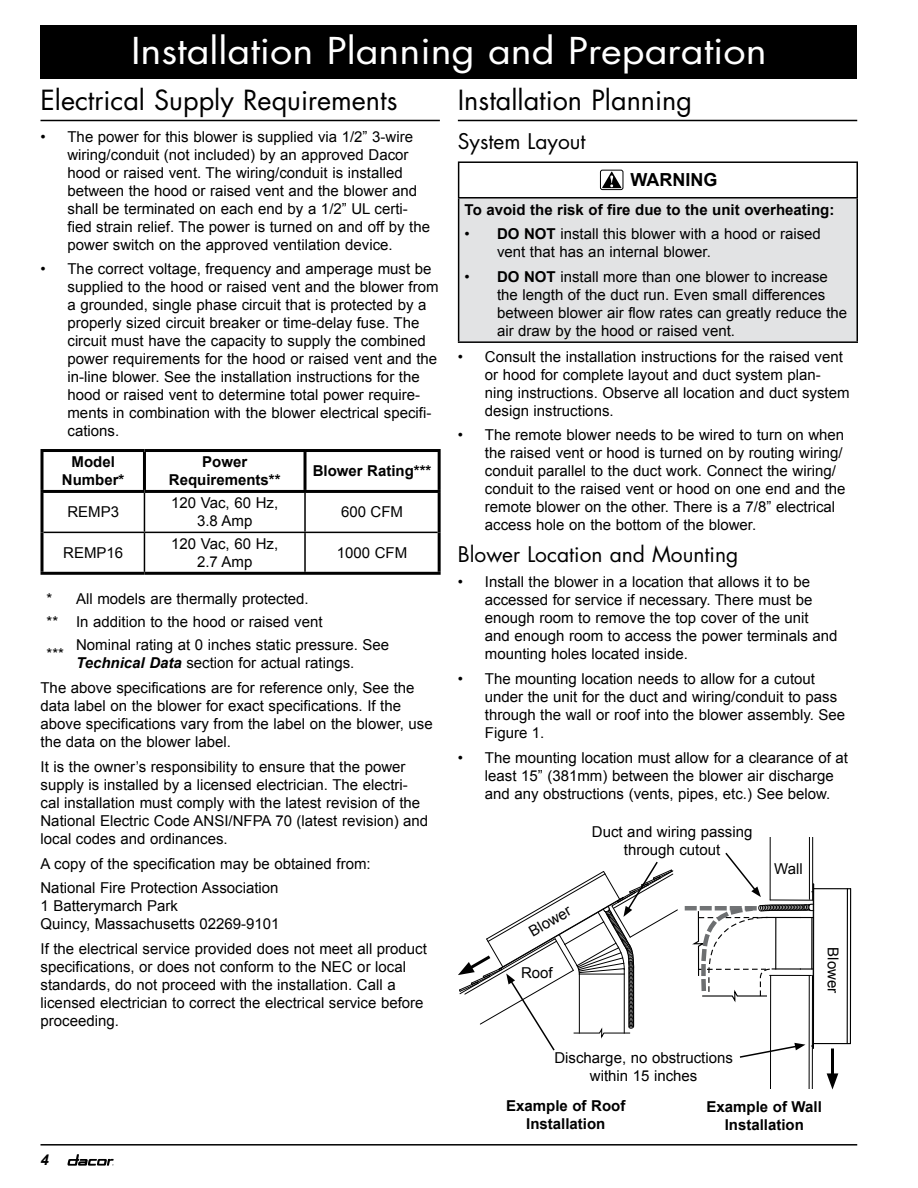
<style>
.page{position:relative;width:918px;height:1188px;background:#fff}
.page>*{position:absolute;margin:0;border:0;box-sizing:border-box;transform-origin:0 0}
.t1{font:36px "Futura Std";color:#fff;scale:1.1 1}
.t2{font:27px "Futura Std";color:#000}
.t3{font:21px "Futura Std";color:#000}
.t4{font:700 18px "Arial";color:#000}
.t5{font:15px/18px "Arial";color:#000}
.t6{font:700 15px/18px "Arial";color:#000;text-align:center}
.t7{font:italic 700 15px "Arial";color:#000}
.s1{font-weight:700;font-style:italic}
.s2{font-weight:700}
</style>
<div class="page">
<svg style="left:68px;top:1154px;width:46px;height:12px"></svg>
<hr style="left:40px;top:1144px;width:817px;height:2px;background:#000">
<hr style="left:850px;top:889px;width:1px;height:155px;background:#000">
<hr style="left:814px;top:888px;width:37px;height:1px;background:#000">
<hr style="left:814px;top:1043px;width:36px;height:1px;background:#000">
<hr style="left:813px;top:884px;width:1px;height:164px;background:#000">
<hr style="left:847px;top:889px;width:1px;height:155px;background:#000">
<hr style="left:809px;top:837px;width:1px;height:62px;background:#000">
<hr style="left:809px;top:975px;width:1px;height:113px;background:#000">
<hr style="left:770px;top:837px;width:1px;height:63px;background:#000">
<hr style="left:770px;top:975px;width:1px;height:113px;background:#000">
<hr style="left:812px;top:837px;width:1px;height:63px;background:#000">
<hr style="left:812px;top:975px;width:1px;height:113px;background:#000">
<hr style="left:770px;top:900px;width:43px;height:1px;background:#000">
<svg style="left:685px;top:904px;width:128px;height:100px"></svg>
<hr style="left:458px;top:120px;width:399px;height:1px;background:#000">
<div style="left:459px;top:198px;width:398px;height:144px;background:#e2e3e4"></div>
<hr style="left:458px;top:161px;width:400px;height:2px;background:#000">
<hr style="left:458px;top:163px;width:1px;height:34px;background:#000">
<hr style="left:856px;top:163px;width:2px;height:34px;background:#000">
<hr style="left:458px;top:197px;width:400px;height:2px;background:#000">
<hr style="left:458px;top:199px;width:1px;height:142px;background:#000">
<hr style="left:856px;top:199px;width:2px;height:142px;background:#000">
<hr style="left:458px;top:341px;width:400px;height:2px;background:#000">
<div style="left:600px;top:170px;width:23px;height:20px;border:1px solid #000;border-radius:2px"></div>
<svg style="left:602px;top:171px;width:20px;height:17px"></svg>
<div style="left:40px;top:25px;width:817px;height:54px;background:#000"></div>
<hr style="left:40px;top:120px;width:400px;height:1px;background:#000">
<svg style="left:40px;top:493px;width:4px;height:39px"></svg>
<hr style="left:438px;top:493px;width:3px;height:39px;background:#000">
<svg style="left:40px;top:532px;width:4px;height:40px"></svg>
<hr style="left:438px;top:532px;width:3px;height:40px;background:#000">
<hr style="left:40px;top:572px;width:104px;height:3px;background:#000">
<hr style="left:144px;top:572px;width:161px;height:3px;background:#000">
<hr style="left:305px;top:572px;width:136px;height:3px;background:#000">
<hr style="left:144px;top:493px;width:1px;height:39px;background:#000">
<hr style="left:304px;top:493px;width:2px;height:39px;background:#000">
<hr style="left:44px;top:532px;width:100px;height:1px;background:#000">
<hr style="left:144px;top:532px;width:161px;height:1px;background:#000">
<hr style="left:144px;top:533px;width:1px;height:39px;background:#000">
<hr style="left:305px;top:532px;width:133px;height:1px;background:#000">
<hr style="left:304px;top:533px;width:2px;height:39px;background:#000">
<hr style="left:40px;top:449px;width:104px;height:3px;background:#000">
<svg style="left:40px;top:452px;width:4px;height:38px"></svg>
<hr style="left:144px;top:449px;width:161px;height:3px;background:#000">
<hr style="left:143px;top:452px;width:3px;height:38px;background:#000">
<hr style="left:305px;top:449px;width:136px;height:3px;background:#000">
<hr style="left:304px;top:452px;width:3px;height:38px;background:#000">
<hr style="left:438px;top:452px;width:3px;height:38px;background:#000">
<hr style="left:40px;top:490px;width:104px;height:3px;background:#000">
<hr style="left:144px;top:490px;width:161px;height:3px;background:#000">
<hr style="left:305px;top:490px;width:136px;height:3px;background:#000">
<svg style="left:725px;top:852px;width:36px;height:45px"></svg>
<svg style="left:739px;top:1043px;width:66px;height:15px"></svg>
<hr style="left:831px;top:1048px;width:3px;height:31px;background:#000">
<svg style="left:827px;top:1073px;width:11px;height:17px"></svg>
<svg style="left:458px;top:861px;width:220px;height:190px"></svg>
<h1 class="t1" style="left:131px;top:28px;width:579px">Installation Planning and Preparation</h1>
<h2 class="t2" style="left:40px;top:83px;width:358px">Electrical Supply Requirements</h2>
<p class="t5" style="left:68px;top:127px;width:364px;text-indent:-27px">• The power for this blower is supplied via 1/2” 3-wire wiring/conduit (not included) by an approved Dacor hood or raised vent. The wiring/conduit is installed between the hood or raised vent and the blower and shall be terminated on each end by a 1/2” UL certi&shy;fied strain relief. The power is turned on and off by the power switch on the approved ventilation device.</p>
<p class="t5" style="left:68px;top:260px;width:373px;text-indent:-27px">• The correct voltage, frequency and amperage must be supplied to the hood or raised vent and the blower from a grounded, single phase circuit that is protected by a properly sized circuit breaker or time-delay fuse. The circuit must have the capacity to supply the combined power requirements for the hood or raised vent and the in-line blower. See the installation instructions for the hood or raised vent to determine total power require&shy;ments in combination with the blower electrical specifi&shy;cations.</p>
<p class="t6" style="left:62px;top:454px;width:64px">Model<br>Number*</p>
<p class="t6" style="left:169px;top:454px;width:113px">Power<br>Requirements**</p>
<p class="t6" style="left:313px;top:463px;width:120px">Blower Rating***</p>
<p class="t5" style="left:67px;top:503px;width:53px">REMP3</p>
<p class="t5" style="left:171px;top:494px;width:108px;text-align:center">120 Vac, 60 Hz,<br>3.8 Amp</p>
<p class="t5" style="left:341px;top:503px;width:64px">600 CFM</p>
<p class="t5" style="left:63px;top:544px;width:62px">REMP16</p>
<p class="t5" style="left:171px;top:535px;width:108px;text-align:center">120 Vac, 60 Hz,<br>2.7 Amp</p>
<p class="t5" style="left:337px;top:544px;width:72px">1000 CFM</p>
<p class="t5" style="left:47px;top:588px;width:278px;line-height:23px">* All models are thermally protected. ** In addition to the hood or raised vent</p>
<p class="t5" style="left:47px;top:645px;width:19px">***</p>
<p class="t5" style="left:76px;top:636px;width:315px">Nominal rating at 0 inches static pressure. See<br><span class="s1">Technical Data</span> section for actual ratings.</p>
<p class="t5" style="left:41px;top:679px;width:394px">The above specifications are for reference only, See the data label on the blower for exact specifications. If the above specifications vary from the label on the blower, use the data on the blower label.</p>
<p class="t5" style="left:41px;top:758px;width:389px">It is the owner’s responsibility to ensure that the power supply is installed by a licensed electrician. The electri&shy;cal installation must comply with the latest revision of the National Electric Code ANSI/NFPA 70 (latest revision) and local codes and ordinances.</p>
<p class="t5" style="left:41px;top:851px;width:332px;line-height:24.8px">A copy of the specification may be obtained from:<br>National Fire Protection Association</p>
<p class="t5" style="left:41px;top:897px;width:240px">1 Batterymarch Park<br>Quincy, Massachusetts 02269-9101</p>
<p class="t5" style="left:41px;top:940px;width:388px">If the electrical service provided does not meet all product specifications, or does not conform to the NEC or local standards, do not proceed with the installation. Call a licensed electrician to correct the electrical service before proceeding.</p>
<p class="t5" style="left:554px;top:1049px;width:180px;text-align:center">Discharge, no obstructions within 15 inches</p>
<h2 class="t2" style="left:458px;top:83px;width:236px">Installation Planning</h2>
<h3 class="t3" style="left:458px;top:128px;width:129px">System Layout</h3>
<p class="t4" style="left:630px;top:168px;width:14px">warning</p>
<p class="t6" style="left:465px;top:201px;width:371px">To avoid the risk of fire due to the unit overheating:</p>
<p class="t5" style="left:497px;top:225px;width:325px;text-indent:-32px">• <span class="s2">DO NOT</span> install this blower with a hood or raised vent that has an internal blower.</p>
<p class="t5" style="left:497px;top:268px;width:352px;text-indent:-32px">• <span class="s2">DO NOT</span> install more than one blower to increase the length of the duct run. Even small differences between blower air flow rates can greatly reduce the air draw by the hood or raised vent.</p>
<p class="t5" style="left:485px;top:348px;width:366px;text-indent:-27px">• Consult the installation instructions for the raised vent or hood for complete layout and duct system plan&shy;ning instructions. Observe all location and duct system design instructions.</p>
<p class="t5" style="left:485px;top:426px;width:362px;text-indent:-27px">• The remote blower needs to be wired to turn on when the raised vent or hood is turned on by routing wiring/ conduit parallel to the duct work. Connect the wiring/ conduit to the raised vent or hood on one end and the remote blower on the other. There is a 7/8” electrical access hole on the bottom of the blower.</p>
<h3 class="t3" style="left:458px;top:541px;width:282px">Blower Location and Mounting</h3>
<p class="t5" style="left:485px;top:573px;width:354px;text-indent:-27px">• Install the blower in a location that allows it to be accessed for service if necessary. There must be enough room to remove the top cover of the unit and enough room to access the power terminals and mounting holes located inside.</p>
<p class="t5" style="left:485px;top:670px;width:362px;text-indent:-27px">• The mounting location needs to allow for a cutout under the unit for the duct and wiring/conduit to pass through the wall or roof into the blower assembly. See Figure 1.</p>
<p class="t5" style="left:485px;top:749px;width:365px;text-indent:-27px">• The mounting location must allow for a clearance of at least 15” (381mm) between the blower air discharge and any obstructions (vents, pipes, etc.) See below.</p>
<p class="t5" style="left:592px;top:823px;width:162px;text-align:center">Duct and wiring passing through cutout</p>
<p class="t5" style="left:774px;top:860px;width:30px">Wall</p>
<p class="t5" style="left:526px;top:925px;width:47px;rotate:-30deg">Blower</p>
<p class="t5" style="left:842px;top:947px;width:48px;rotate:90deg">Blower</p>
<p class="t5" style="left:521px;top:964px;width:33px">Roof</p>
<p class="t7" style="left:40px;top:1150px;width:10px">4</p>
<p class="t6" style="left:506px;top:1097px;width:121px">Example of Roof<br>Installation</p>
<p class="t6" style="left:707px;top:1098px;width:117px">Example of Wall<br>Installation</p>
</div>
